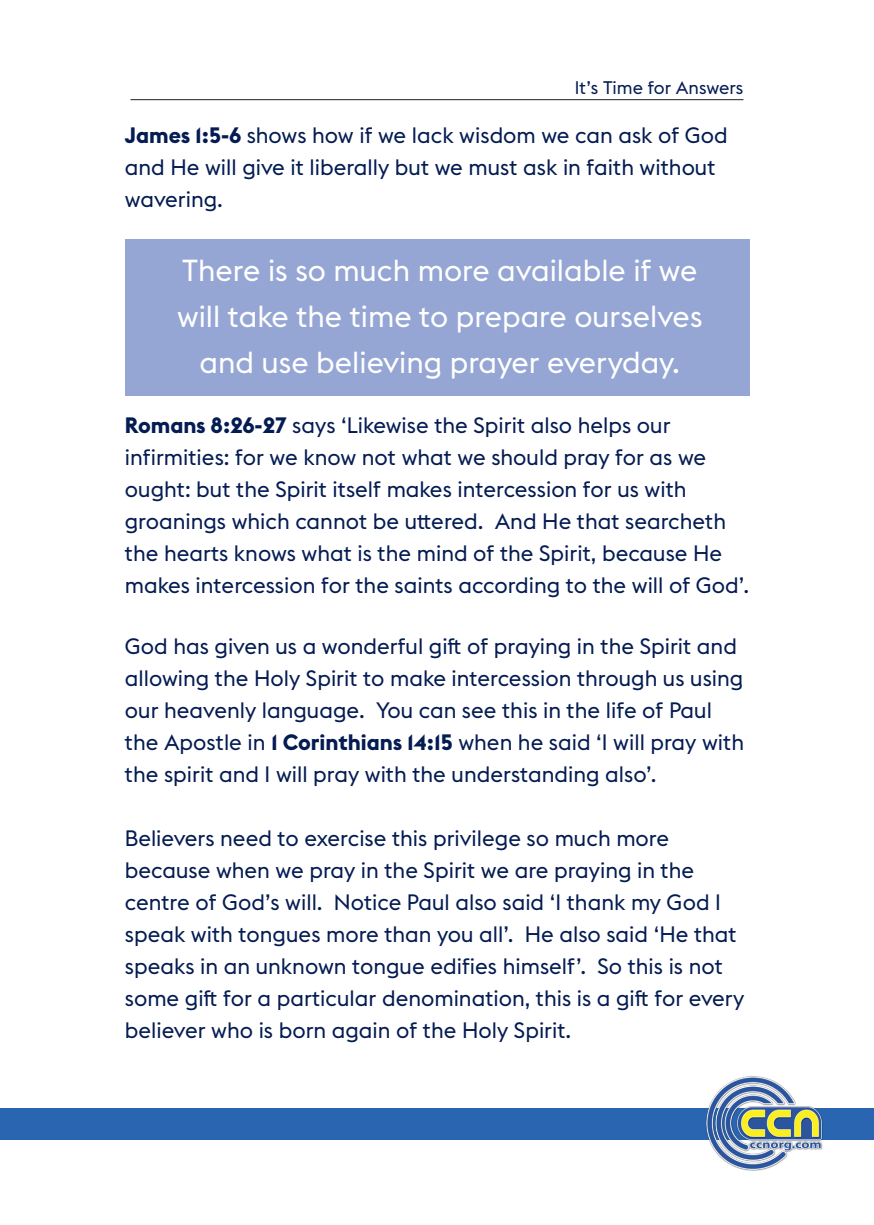
<style>
.page{position:relative;width:874px;height:1225px;background:#fff}
.page>*{position:absolute;margin:0;border:0;box-sizing:border-box;transform-origin:0 0}
.highlight_text{font:30px/46px "Euclid Flex";color:#fff;text-align:center}
.t1{font:22px/32px "Euclid Flex";color:#041c52}
.t2{font:18px "Euclid Flex";color:#041c52}
.s1{font-weight:700}
</style>
<div class="page">
<div style="left:17px;top:1108px;width:856px;height:32px;background:#2a65b1"></div>
<div style="left:0;top:1108px;width:19px;height:32px;background:#2a65b1"></div>
<img style="left:706px;top:1076px;width:117px;height:95px">
<hr style="left:130px;top:99px;width:613px;height:1px;background:#231f20">
<div style="left:125px;top:240px;width:623px;height:156px;background:#95a6d4"></div>
<p class="t2" style="left:574px;top:77px;width:170px">It’s Time for Answers</p>
<p class="t1" style="left:125px;top:119px;width:604px"><span class="s1">James 1:5-6</span> shows how if we lack wisdom we can ask of God and He will give it liberally but we must ask in faith without wavering.</p>
<p class="highlight_text" style="left:177px;top:247px;width:527px">There is so much more available if we will take the time to prepare ourselves and use believing prayer everyday.</p>
<p class="t1" style="left:125px;top:410px;width:625px"><span class="s1">Romans 8:26-27</span> says ‘Likewise the Spirit also helps our infirmities: for we know not what we should pray for as we ought: but the Spirit itself makes intercession for us with groanings which cannot be uttered. And He that searcheth the hearts knows what is the mind of the Spirit, because He makes intercession for the saints according to the will of God’.</p>
<p class="t1" style="left:125px;top:630px;width:620px">God has given us a wonderful gift of praying in the Spirit and allowing the Holy Spirit to make intercession through us using our heavenly language. You can see this in the life of Paul the Apostle in <span class="s1">1 Corinthians 14:15</span> when he said ‘I will pray with the spirit and I will pray with the understanding also’.</p>
<p class="t1" style="left:125px;top:822px;width:621px">Believers need to exercise this privilege so much more because when we pray in the Spirit we are praying in the centre of God’s will. Notice Paul also said ‘I thank my God I speak with tongues more than you all’. He also said ‘He that speaks in an unknown tongue edifies himself’. So this is not some gift for a particular denomination, this is a gift for every believer who is born again of the Holy Spirit.</p>
</div>
